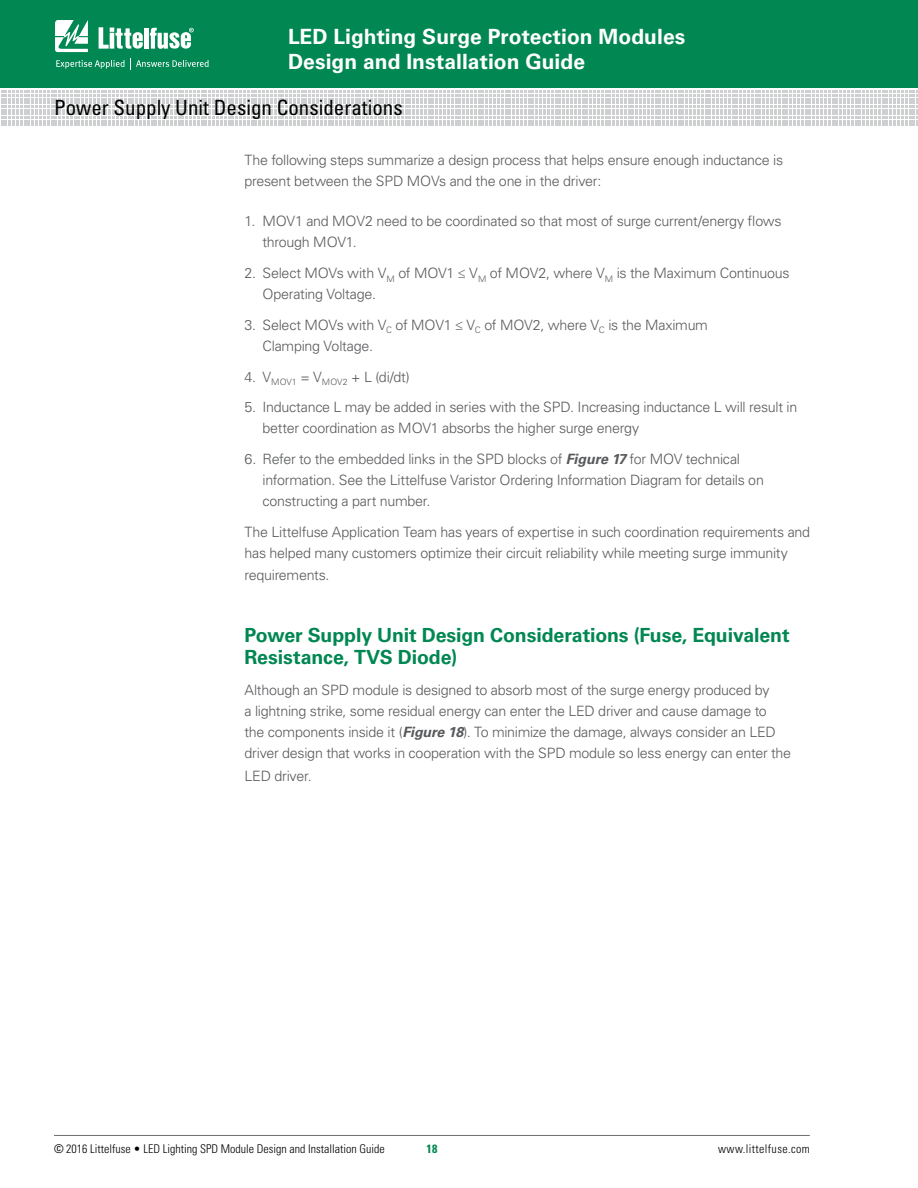
<style>
.page{position:relative;width:918px;height:1188px;background:#fff}
.page>*{position:absolute;margin:0;border:0;box-sizing:border-box;transform-origin:0 0}
.t1{font:700 21px/25.2px "Univers LT Std";letter-spacing:.005em;color:#fff}
.t2{font:condensed 21px "Univers LT Std";color:#000}
.t3{font:700 19.5px/22.5px "Univers LT Std";letter-spacing:-.005em;color:#008752}
.t4{font:300 14.25px/21px "Univers LT Std";letter-spacing:-.02em;color:#58595b}
.t5{font:300 condensed 12px "Univers LT Std";color:#000}
.t6{font:300 condensed 12px "Univers LT Std";letter-spacing:.03em;color:#000}
.t7{font:700 condensed 12px "Univers LT Std";color:#008752}
.s1{font-weight:700;font-style:italic}
.s2{font-weight:400}
</style>
<div class="page">
<div style="left:0;top:0;width:918px;height:88px;background:#008752"></div>
<svg style="left:1px;top:91px;width:917px;height:35px"></svg>
<svg style="left:55px;top:20px;width:33px;height:32px"></svg>
<hr style="left:144px;top:28px;width:4px;height:21px;background:#fff">
<svg style="left:150px;top:28px;width:44px;height:21px"></svg>
<svg style="left:99px;top:27px;width:44px;height:22px"></svg>
<svg style="left:56px;top:58px;width:153px;height:11px"></svg>
<hr style="left:54px;top:1135px;width:756px;height:1px;background:#6d6e71">
<h1 class="t1" style="left:288px;top:24px;width:399px">LED Lighting Surge Protection Modules<br>Design and Installation Guide</h1>
<h1 class="t2" style="left:54px;top:94px;width:350px">Power Supply Unit Design Considerations</h1>
<p class="t4" style="left:244px;top:149px;width:540px">The following steps summarize a design process that helps ensure enough inductance is present between the SPD MOVs and the one in the driver:</p>
<p class="t4" style="left:262px;top:211px;width:521px;text-indent:-18px">1. MOV1 and MOV2 need to be coordinated so that most of surge current/energy flows through MOV1.</p>
<p class="t4" style="left:262px;top:263px;width:529px;text-indent:-18px">2. Select MOVs with V<sub>M</sub> of MOV1 ≤ V<sub>M</sub> of MOV2, where V<sub>M</sub> is the Maximum Continuous<br>Operating Voltage.</p>
<p class="t4" style="left:263px;top:314px;width:447px;text-indent:-18px">3. Select MOVs with V<sub>C</sub> of MOV1 ≤ V<sub>C</sub> of MOV2, where V<sub>C</sub> is the Maximum<br>Clamping Voltage.</p>
<p class="t4" style="left:245px;top:366px;width:167px">4. V<sub>MOV1</sub> = V<sub>MOV2</sub> + L (di/dt)</p>
<p class="t4" style="left:262px;top:397px;width:536px;text-indent:-18px">5. Inductance L may be added in series with the SPD. Increasing inductance L will result in better coordination as MOV1 absorbs the higher surge energy</p>
<p class="t4" style="left:262px;top:449px;width:503px;text-indent:-18px">6. Refer to the embedded links in the SPD blocks of <span class="s1">Figure 17</span> for MOV technical information. See the Littelfuse Varistor Ordering Information Diagram for details on constructing a part number.</p>
<p class="t4" style="left:244px;top:521px;width:567px">The Littelfuse Application Team has years of expertise in such coordination requirements and has helped many customers optimize their circuit reliability while meeting surge immunity</p>
<p class="t4" style="left:244px;top:565px;width:87px">requirements.</p>
<h2 class="t3" style="left:245px;top:624px;width:547px">Power Supply Unit Design Considerations (Fuse, Equivalent<br>Resistance, TVS Diode)</h2>
<p class="t4" style="left:245px;top:680px;width:548px">Although an SPD module is designed to absorb most of the surge energy produced by<br>a lightning strike, some residual energy can enter the LED driver and cause damage to<br>the components inside it (<span class="s1">Figure 18</span>). To minimize the damage, always consider an LED driver design that works in cooperation with the SPD module so less energy can enter the</p>
<p class="t4" style="left:245px;top:765px;width:69px">LED driver.</p>
<p class="t5" style="left:54px;top:1142px;width:332px"><span class="s2">©</span> 2016 Littelfuse • LED Lighting SPD Module Design and Installation Guide</p>
<p class="t6" style="left:718px;top:1142px;width:93px">www.littelfuse.com</p>
<p class="t7" style="left:426px;top:1142px;width:13px">18</p>
</div>
